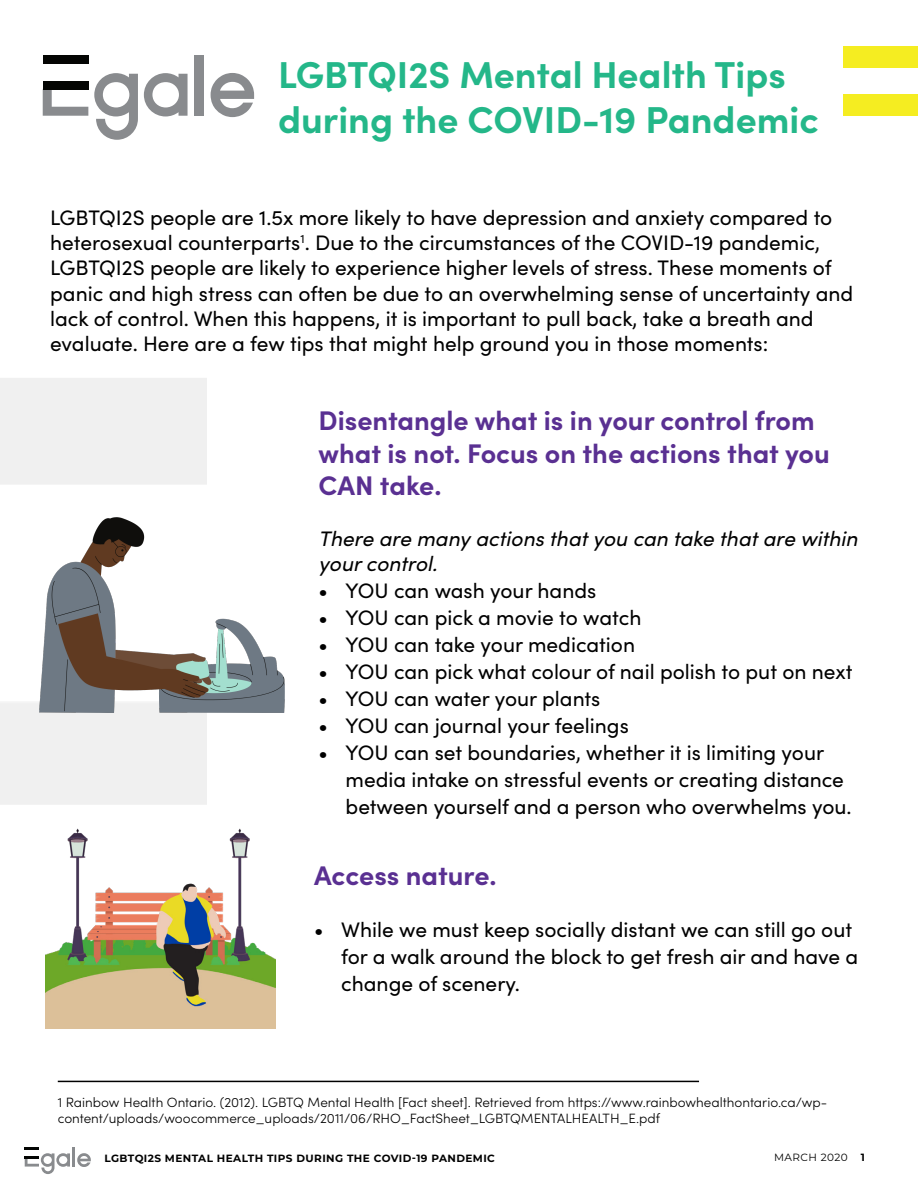
<style>
.page{position:relative;width:918px;height:1188px;background:#fff}
.page>*{position:absolute;margin:0;border:0;box-sizing:border-box;transform-origin:0 0}
.Heading{font:700 37.5px "Sofia Pro";color:#24b789}
.Subheading{font:700 27px/32.4px "Sofia Pro";color:#5a3092}
.Body{font:21px/25.2px "Sofia Pro";color:#000}
.Body-2{font:italic 21px/25.2px "Sofia Pro";color:#000}
.Body-3{font:300 13.5px/16.2px "Sofia Pro";color:#000}
.t1{font:700 10.5px "Montserrat";letter-spacing:.04em;color:#000}
.t2{font:10.5px "Montserrat";letter-spacing:.04em;color:#000}
.s1{font-weight:700}
</style>
<div class="page">
<div style="left:843px;top:94px;width:75px;height:22px;background:#f5ed21"></div>
<div style="left:843px;top:46px;width:75px;height:22px;background:#f5ed21"></div>
<hr style="left:72px;top:1148px;width:3px;height:19px;background:#898b8e">
<svg style="left:77px;top:1153px;width:14px;height:14px"></svg>
<svg style="left:25px;top:1148px;width:45px;height:26px"></svg>
<img style="left:39px;top:517px;width:245px;height:220px">
<svg style="left:43px;top:90px;width:45px;height:26px"></svg>
<div style="left:195px;top:55px;width:9px;height:61px;background:#898b8e"></div>
<svg style="left:211px;top:73px;width:43px;height:44px"></svg>
<div style="left:43px;top:55px;width:45px;height:9px;background:#040503"></div>
<div style="left:43px;top:81px;width:45px;height:9px;background:#040503"></div>
<svg style="left:144px;top:73px;width:44px;height:43px"></svg>
<svg style="left:94px;top:73px;width:44px;height:67px"></svg>
<hr style="left:58px;top:1081px;width:641px;height:1px;background:#000">
<img style="left:46px;top:828px;width:229px;height:200px">
<p class="Heading" style="left:278px;top:46px;width:509px">LGBTQI2S Mental Health Tips</p>
<p class="Heading" style="left:278px;top:91px;width:542px">during the COVID-19 Pandemic</p>
<p class="Body" style="left:50px;top:204px;width:805px">LGBTQI2S people are 1.5x more likely to have depression and anxiety compared to heterosexual counterparts<sup>1</sup>. Due to the circumstances of the COVID-19 pandemic, LGBTQI2S people are likely to experience higher levels of stress. These moments of panic and high stress can often be due to an overwhelming sense of uncertainty and lack of control. When this happens, it is important to pull back, take a breath and evaluate. Here are a few tips that might help ground you in those moments:</p>
<p class="Subheading" style="left:319px;top:402px;width:513px">Disentangle what is in your control from what is not. Focus on the actions that you<br>CAN take.</p>
<p class="Body-2" style="left:319px;top:524px;width:541px">There are many actions that you can take that are within your control.</p>
<p class="Body" style="left:319px;top:577px;width:279px">• YOU can wash your hands</p>
<p class="Body" style="left:319px;top:604px;width:324px">• YOU can pick a movie to watch</p>
<p class="Body" style="left:319px;top:631px;width:318px">• YOU can take your medication</p>
<p class="Body" style="left:319px;top:658px;width:535px">• YOU can pick what colour of nail polish to put on next</p>
<p class="Body" style="left:319px;top:685px;width:283px">• YOU can water your plants</p>
<p class="Body" style="left:319px;top:712px;width:312px">• YOU can journal your feelings</p>
<p class="Body" style="left:346px;top:738px;width:508px;line-height:27px;text-indent:-27px">• YOU can set boundaries, whether it is limiting your media intake on stressful events or creating distance between yourself and a person who overwhelms you.</p>
<p class="Subheading" style="left:314px;top:857px;width:184px">Access nature.</p>
<p class="Body" style="left:341px;top:915px;width:519px;line-height:27px;text-indent:-27px">• While we must keep socially distant we can still go out for a walk around the block to get fresh air and have a change of scenery.</p>
<p class="Body-3" style="left:58px;top:1093px;width:771px">1 Rainbow Health Ontario. (2012). LGBTQ Mental Health [Fact sheet]. Retrieved from https://www.rainbowhealthontario.ca/wp&shy;content/uploads/woocommerce_uploads/2011/06/RHO_FactSheet_LGBTQMENTALHEALTH_E.pdf</p>
<p class="t1" style="left:104px;top:1151px;width:392px">LGBTQI2S MENTAL HEALTH TIPS DURING THE COVID-19 PANDEMIC</p>
<p class="t2" style="left:774px;top:1150px;width:92px">MARCH 2020 <span class="s1">1</span></p>
</div>
